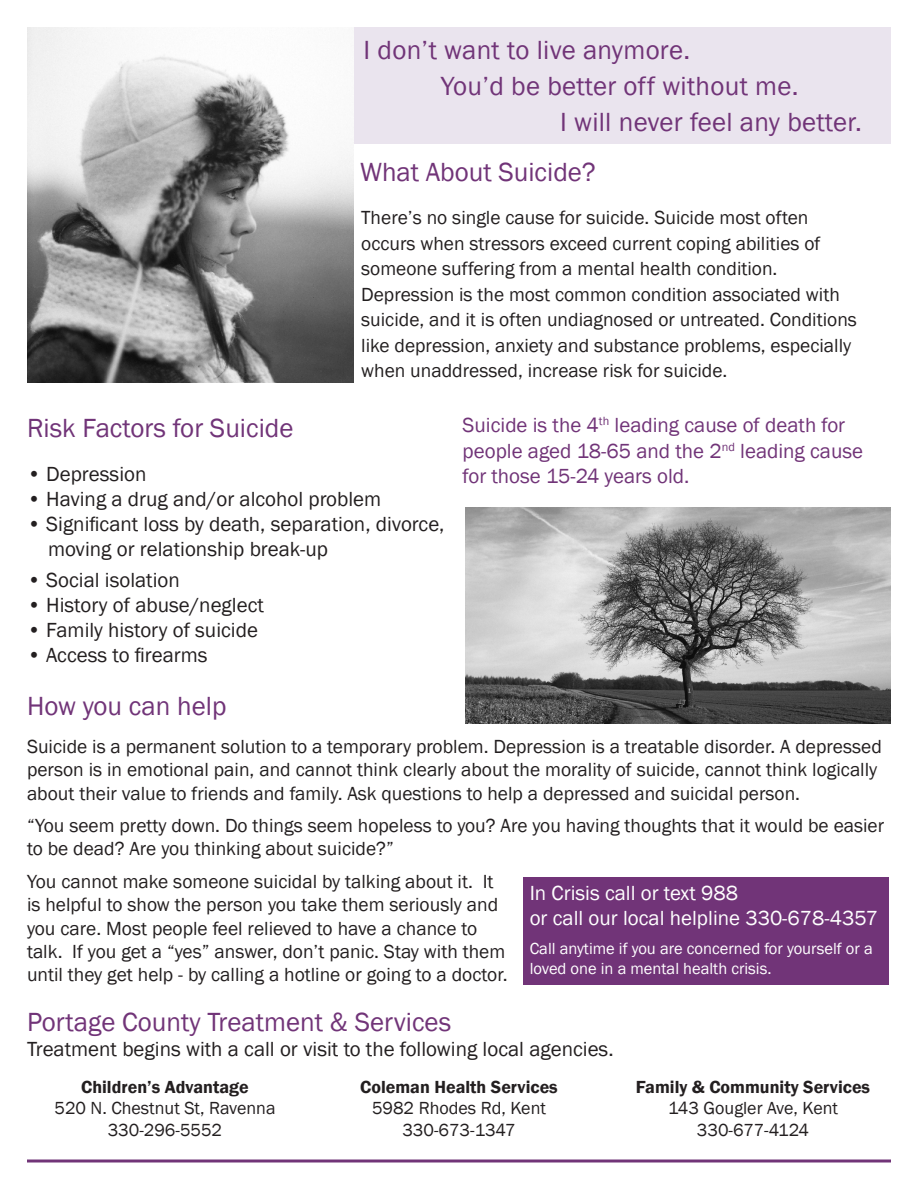
<style>
.page{position:relative;width:918px;height:1188px;background:#fff}
.page>*{position:absolute;margin:0;border:0;box-sizing:border-box;transform-origin:0 0}
.t1{font:27px "Franklin Gothic";color:#713478}
.t2{font:21px/25.2px "Franklin Gothic";color:#231f20}
.t3{font:21px/25.2px "Franklin Gothic";color:#713478}
.t4{font:21px "Franklin Gothic";color:#fff}
.t5{font:19.5px/23.4px "Franklin Gothic";color:#231f20}
.t6{font:18px/21.6px "Franklin Gothic";color:#231f20;text-align:center}
.t7{font:16.5px/19.8px "Franklin Gothic";color:#fff}
.s1{font-weight:600}
</style>
<div class="page">
<div style="left:348px;top:27px;width:543px;height:117px;background:#eae4ee"></div>
<img style="left:27px;top:27px;width:326px;height:356px">
<hr style="left:27px;top:1160px;width:864px;height:2px;background:#713478">
<img style="left:466px;top:508px;width:425px;height:216px">
<div style="left:524px;top:877px;width:365px;height:107px;background:#713478"></div>
<p class="t1" style="left:364px;top:33px;width:328px">I don’t want to live anymore.</p>
<p class="t1" style="left:441px;top:69px;width:359px">You’d be better off without me.</p>
<p class="t1" style="left:560px;top:105px;width:303px">I will never feel any better.</p>
<p class="t1" style="left:360px;top:155px;width:237px">What About Suicide?</p>
<p class="t5" style="left:361px;top:206px;width:449px">There’s no single cause for suicide. Suicide most often</p>
<p class="t5" style="left:361px;top:231px;width:497px;line-height:25.5px">occurs when stressors exceed current coping abilities of someone suffering from a mental health condition.<br>Depression is the most common condition associated with suicide, and it is often undiagnosed or untreated. Conditions like depression, anxiety and substance problems, especially when unaddressed, increase risk for suicide.</p>
<p class="t1" style="left:27px;top:411px;width:268px">Risk Factors for Suicide</p>
<p class="t2" style="left:27px;top:462px;width:121px">• Depression</p>
<p class="t2" style="left:27px;top:487px;width:356px">• Having a drug and/or alcohol problem</p>
<p class="t2" style="left:48px;top:512px;width:398px;text-indent:-21px">• Significant loss by death, separation, divorce, moving or relationship break-up</p>
<p class="t2" style="left:27px;top:567px;width:154px">• Social isolation</p>
<p class="t2" style="left:27px;top:593px;width:238px">• History of abuse/neglect</p>
<p class="t2" style="left:27px;top:618px;width:233px">• Family history of suicide</p>
<p class="t2" style="left:27px;top:643px;width:182px">• Access to firearms</p>
<p class="t1" style="left:27px;top:690px;width:201px">How you can help</p>
<p class="t3" style="left:463px;top:413px;width:402px">Suicide is the 4<sup>th</sup> leading cause of death for people aged 18-65 and the 2<sup>nd</sup> leading cause for those 15-24 years old.</p>
<p class="t5" style="left:27px;top:735px;width:856px">Suicide is a permanent solution to a temporary problem. Depression is a treatable disorder. A depressed person is in emotional pain, and cannot think clearly about the morality of suicide, cannot think logically about their value to friends and family. Ask questions to help a depressed and suicidal person.</p>
<p class="t5" style="left:27px;top:814px;width:859px">“You seem pretty down. Do things seem hopeless to you? Are you having thoughts that it would be easier to be dead? Are you thinking about suicide?”</p>
<p class="t5" style="left:27px;top:870px;width:482px">You cannot make someone suicidal by talking about it. It is helpful to show the person you take them seriously and you care. Most people feel relieved to have a chance to talk. If you get a “yes” answer, don’t panic. Stay with them until they get help - by calling a hotline or going to a doctor.</p>
<p class="t4" style="left:530px;top:880px;width:210px">In Crisis call or text 988</p>
<p class="t4" style="left:530px;top:905px;width:350px">or call our local helpline 330-678-4357</p>
<p class="t7" style="left:530px;top:939px;width:345px">Call anytime if you are concerned for yourself or a loved one in a mental health crisis.</p>
<p class="t1" style="left:27px;top:1005px;width:426px">Portage County Treatment &amp; Services</p>
<p class="t2" style="left:27px;top:1037px;width:588px">Treatment begins with a call or visit to the following local agencies.</p>
<p class="t6" style="left:54px;top:1076px;width:223px"><span class="s1">Children’s Advantage<br></span>520 N. Chestnut St, Ravenna<br>330-296-5552</p>
<p class="t6" style="left:360px;top:1076px;width:199px"><span class="s1">Coleman Health Services<br></span>5982 Rhodes Rd, Kent<br>330-673-1347</p>
<p class="t6" style="left:636px;top:1076px;width:236px"><span class="s1">Family &amp; Community Services<br></span>143 Gougler Ave, Kent<br>330-677-4124</p>
</div>
